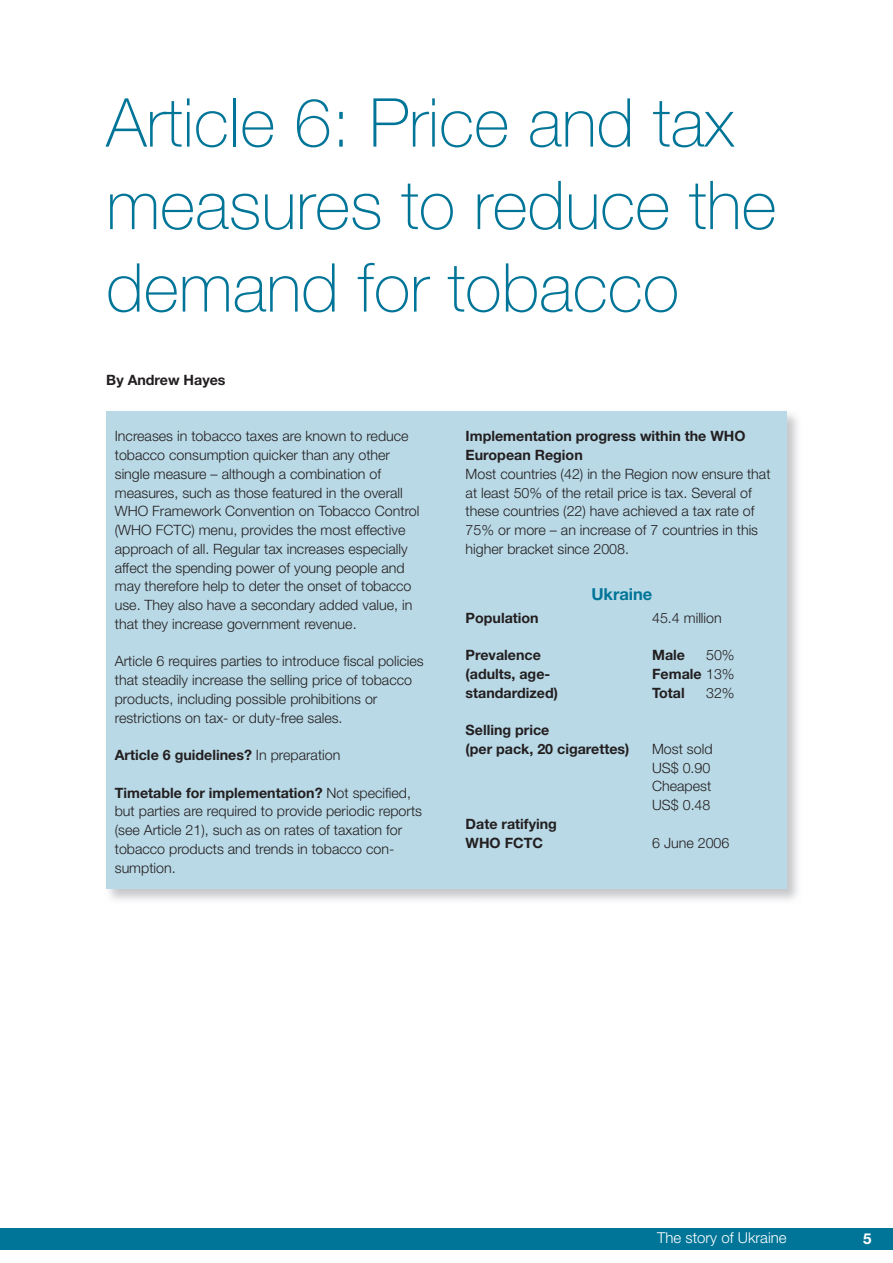
<style>
.page{position:relative;width:893px;height:1263px;background:#fff}
.page>*{position:absolute;margin:0;border:0;box-sizing:border-box;transform-origin:0 0}
.t1{font:100 67.5px/82.5px "Helvetica Neue";color:#007598}
.t2{font:700 16.5px "Helvetica Neue";color:#007598}
.t3{font:300 15px "Helvetica Neue";color:#fff}
.t4{font:700 15px "Helvetica Neue";color:#fff}
.t5{font:300 14.25px/18.8px "Helvetica Neue";color:#231f20}
.t6{font:700 14.25px/18.8px "Helvetica Neue";color:#231f20}
.s1{font-weight:300}
.s2{font-weight:700}
</style>
<div class="page">
<div style="left:0;top:1228px;width:893px;height:21px;background:#007598"></div>
<div style="left:106px;top:411px;width:681px;height:478px;background:#b9d9e6"></div>
<h1 class="t1" style="left:106px;top:81px;width:672px">Article 6: Price and tax measures to reduce the demand for tobacco</h1>
<p class="t6" style="left:106px;top:371px;width:121px">By Andrew Hayes</p>
<p class="t5" style="left:115px;top:427px;width:306px">Increases in tobacco taxes are known to reduce tobacco consumption quicker than any other single measure – although a combination of measures, such as those featured in the overall WHO Framework Convention on Tobacco Control (WHO FCTC) menu, provides the most effective approach of all. Regular tax increases especially affect the spending power of young people and may therefore help to deter the onset of tobacco use. They also have a secondary added value, in that they increase government revenue.</p>
<p class="t5" style="left:115px;top:652px;width:310px">Article 6 requires parties to introduce fiscal policies that steadily increase the selling price of tobacco products, including possible prohibitions or restrictions on tax- or duty-free sales.</p>
<p class="t6" style="left:115px;top:745px;width:227px">Article 6 guidelines? <span class="s1">In preparation</span></p>
<p class="t5" style="left:115px;top:783px;width:309px"><span class="s2">Timetable for implementation?</span> Not specified, but parties are required to provide periodic reports (see Article 21), such as on rates of taxation for tobacco products and trends in tobacco con&shy;sumption.</p>
<p class="t6" style="left:466px;top:427px;width:281px">Implementation progress within the WHO<br>European Region</p>
<p class="t5" style="left:466px;top:464px;width:306px">Most countries (42) in the Region now ensure that at least 50% of the retail price is tax. Several of these countries (22) have achieved a tax rate of 75% or more – an increase of 7 countries in this higher bracket since 2008.</p>
<p class="t2" style="left:591px;top:583px;width:63px">Ukraine</p>
<p class="t6" style="left:466px;top:608px;width:75px">Population</p>
<p class="t5" style="left:652px;top:608px;width:71px">45.4 million</p>
<p class="t6" style="left:466px;top:645px;width:77px">Prevalence</p>
<p class="t6" style="left:652px;top:645px;width:34px">Male</p>
<p class="t5" style="left:706px;top:645px;width:30px">50%</p>
<p class="t6" style="left:466px;top:664px;width:86px">(adults, age-</p>
<p class="t6" style="left:652px;top:664px;width:84px">Female <span class="s1">13%</span></p>
<p class="t6" style="left:466px;top:683px;width:94px">standardized)</p>
<p class="t6" style="left:652px;top:683px;width:34px">Total</p>
<p class="t5" style="left:706px;top:683px;width:30px">32%</p>
<p class="t6" style="left:466px;top:720px;width:165px">Selling price<br>(per pack, 20 cigarettes)</p>
<p class="t5" style="left:652px;top:739px;width:62px">Most sold<br>US$ 0.90<br>Cheapest<br>US$ 0.48</p>
<p class="t6" style="left:466px;top:814px;width:93px">Date ratifying<br>WHO FCTC</p>
<p class="t5" style="left:652px;top:833px;width:79px">6 June 2006</p>
<p class="t3" style="left:657px;top:1229px;width:131px">The story of Ukraine</p>
<p class="t4" style="left:863px;top:1230px;width:10px">5</p>
</div>
